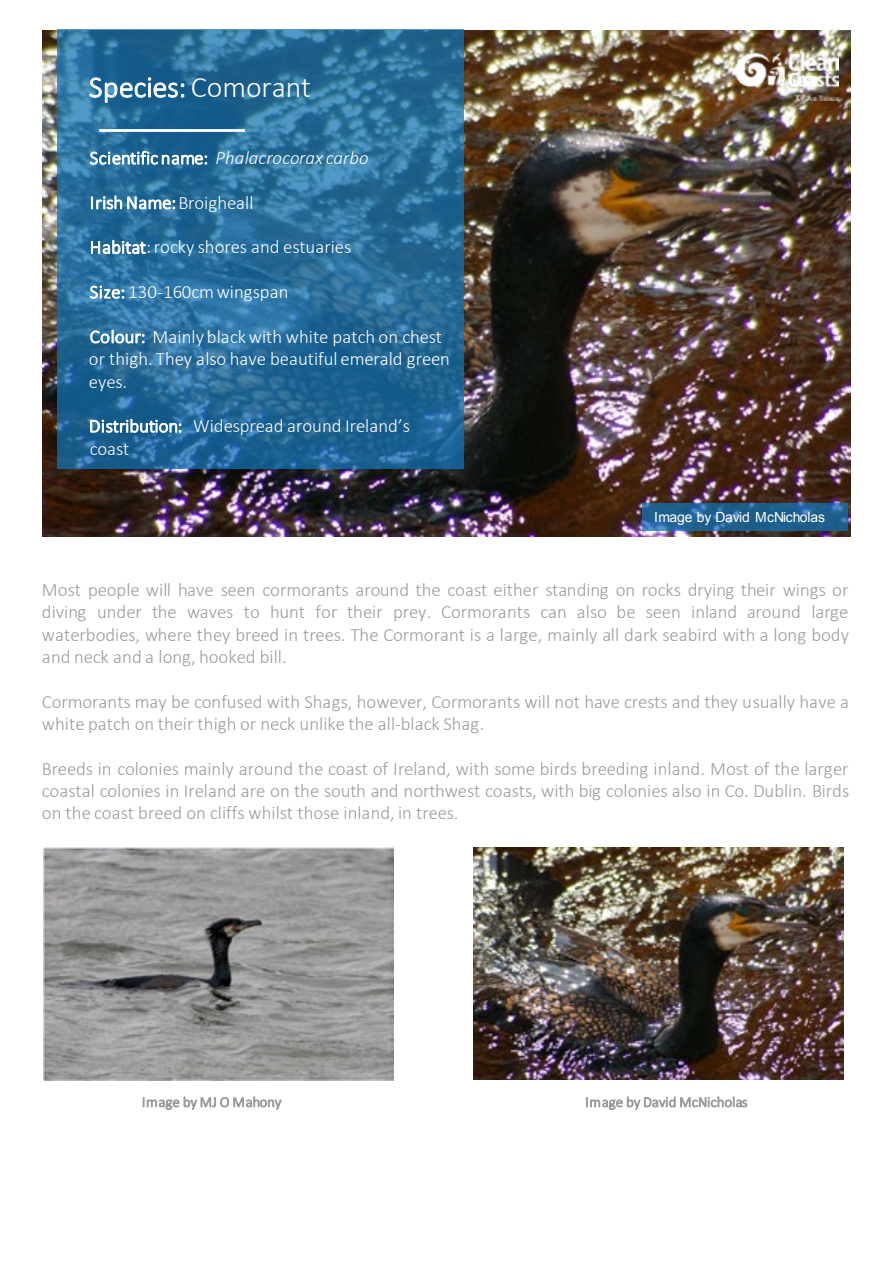
<style>
.page{position:relative;width:893px;height:1263px;background:#fff}
.page>*{position:absolute;margin:0;border:0;box-sizing:border-box;transform-origin:0 0}
.t1{font:300 30px "Calibri";letter-spacing:-.005em;color:#fff}
.t2{font:300 18.9px/22.4px "Calibri";color:#9d9c9c;text-align:justify}
.t3{font:300 18.9px/22.4px "Calibri";color:#fff}
.t4{font:italic 300 18.9px "Calibri";letter-spacing:.005em;color:#fff}
.t5{font:300 14.7px "Calibri";letter-spacing:.005em;color:#9d9c9c}
.t6{font:13.95px "Arial";letter-spacing:-.005em;color:#fff}
.s1{font-style:normal}
</style>
<div class="page">
<img style="left:43px;top:847px;width:350px;height:234px">
<img style="left:43px;top:30px;width:807px;height:507px">
<div style="left:57px;top:29px;width:407px;height:440px;background:#1274b6;opacity:.73"></div>
<hr style="left:99px;top:129px;width:146px;height:3px;background:#fff">
<img style="left:735px;top:52px;width:103px;height:48px">
<div style="left:642px;top:503px;width:206px;height:28px;background:#1274b6;opacity:.73"></div>
<img style="left:473px;top:847px;width:370px;height:232px">
<h1 class="t1" style="left:89px;top:68px;width:224px">Species: Comorant</h1>
<p class="t4" style="left:90px;top:146px;width:281px"><span class="s1">Scientific name:</span> Phalacrocorax carbo</p>
<p class="t3" style="left:90px;top:191px;width:165px">Irish Name: Broigheall</p>
<p class="t3" style="left:90px;top:236px;width:263px">Habitat:rocky shores and estuaries</p>
<p class="t3" style="left:90px;top:281px;width:200px">Size: 130-160cm wingspan</p>
<p class="t3" style="left:89px;top:325px;width:363px">Colour: Mainly black with white patch on chest or thigh. They also have beautiful emerald green eyes.</p>
<p class="t3" style="left:89px;top:415px;width:323px">Distribution: Widespread around Ireland’s coast</p>
<p class="t6" style="left:654px;top:508px;width:172px">Image by David McNicholas</p>
<p class="t2" style="left:42px;top:578px;width:808px">Most people will have seen cormorants around the coast either standing on rocks drying their wings or diving under the waves to hunt for their prey. Cormorants can also be seen inland around large waterbodies, where they breed in trees. The Cormorant is a large, mainly all dark seabird with a long body and neck and a long, hooked bill.</p>
<p class="t2" style="left:42px;top:690px;width:808px">Cormorants may be confused with Shags, however, Cormorants will not have crests and they usually have a white patch on their thigh or neck unlike the all-black Shag.</p>
<p class="t2" style="left:42px;top:757px;width:809px">Breeds in colonies mainly around the coast of Ireland, with some birds breeding inland. Most of the larger coastal colonies in Ireland are on the south and northwest coasts, with big colonies also in Co. Dublin. Birds on the coast breed on cliffs whilst those inland, in trees.</p>
<p class="t5" style="left:142px;top:1093px;width:141px">Image by MJ O Mahony</p>
<p class="t5" style="left:585px;top:1093px;width:164px">Image by David McNicholas</p>
</div>
